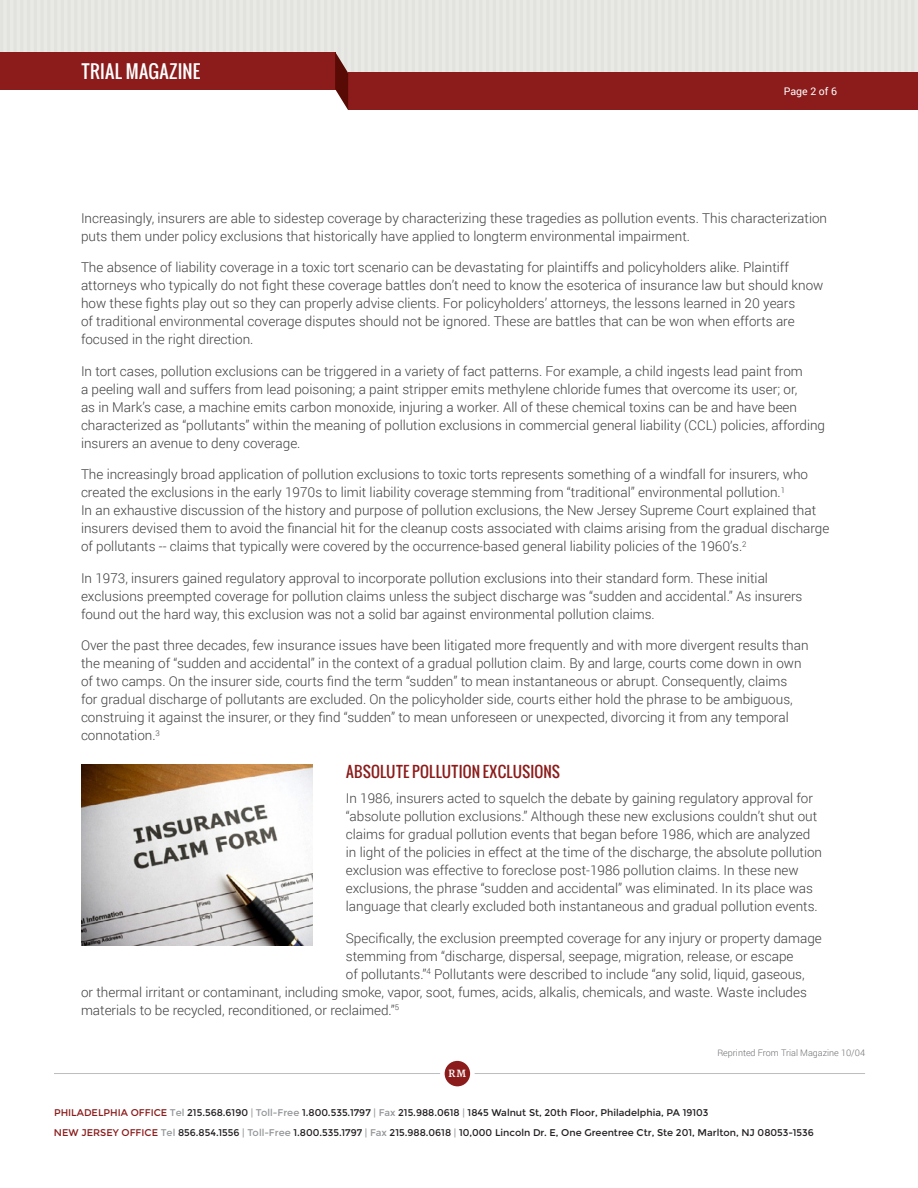
<style>
.page{position:relative;width:918px;height:1188px;background:#fff}
.page>*{position:absolute;margin:0;border:0;box-sizing:border-box;transform-origin:0 0}
.t1{font:18px "Oswald";color:#fff}
.t2{font:15px "Oswald";color:#8b1c1b}
.t3{font:300 13.5px/18px "Roboto";color:#3e3e3f}
.t4{font:10.5px "Roboto";color:#fff}
.t5{font:9.75px/19.5px "Montserrat";color:#231f20}
.t6{font:700 9.6px "Merriweather";color:#fff}
.t7{font:300 9px "Roboto";color:#6c6d70}
.s1{color:#8b1c1b}
.s2{color:#939598}
.s3{color:#95979a}
</style>
<div class="page">
<hr style="left:54px;top:1073px;width:811px;height:1px;background:#bcbdc0">
<svg style="left:442px;top:1059px;width:30px;height:30px"></svg>
<div style="left:440px;top:1056px;width:35px;height:35px;border:4px solid #fff;border-radius:50%"></div>
<div style="left:0;top:0;width:918px;height:73px;background:#e6e6e2"></div>
<div style="left:348px;top:73px;width:570px;height:37px;background:#8b1c1b"></div>
<div style="left:0;top:52px;width:335px;height:37px;background:#8b1c1b"></div>
<svg style="left:335px;top:52px;width:13px;height:58px"></svg>
<img style="left:81px;top:765px;width:231px;height:181px">
<h1 class="t1" style="left:81px;top:58px;width:121px">TRIAL MAGAZINE</h1>
<p class="t4" style="left:784px;top:84px;width:55px">Page 2 of 6</p>
<p class="t3" style="left:81px;top:208px;width:748px">Increasingly, insurers are able to sidestep coverage by characterizing these tragedies as pollution events. This characterization puts them under policy exclusions that historically have applied to longterm environmental impairment.</p>
<p class="t3" style="left:81px;top:258px;width:744px">The absence of liability coverage in a toxic tort scenario can be devastating for plaintiffs and policyholders alike. Plaintiff attorneys who typically do not fight these coverage battles don’t need to know the esoterica of insurance law but should know how these fights play out so they can properly advise clients. For policyholders’ attorneys, the lessons learned in 20 years<br>of traditional environmental coverage disputes should not be ignored. These are battles that can be won when efforts are focused in the right direction.</p>
<p class="t3" style="left:81px;top:361px;width:746px">In tort cases, pollution exclusions can be triggered in a variety of fact patterns. For example, a child ingests lead paint from<br>a peeling wall and suffers from lead poisoning; a paint stripper emits methylene chloride fumes that overcome its user; or,<br>as in Mark’s case, a machine emits carbon monoxide, injuring a worker. All of these chemical toxins can be and have been characterized as “pollutants” within the meaning of pollution exclusions in commercial general liability (CCL) policies, affording insurers an avenue to deny coverage.</p>
<p class="t3" style="left:81px;top:465px;width:750px">The increasingly broad application of pollution exclusions to toxic torts represents something of a windfall for insurers, who created the exclusions in the early 1970s to limit liability coverage stemming from “traditional” environmental pollution.<sup>1<br></sup>In an exhaustive discussion of the history and purpose of pollution exclusions, the New Jersey Supreme Court explained that insurers devised them to avoid the financial hit for the cleanup costs associated with claims arising from the gradual discharge of pollutants -- claims that typically were covered by the occurrence-based general liability policies of the 1960’s.<sup>2</sup></p>
<p class="t3" style="left:81px;top:568px;width:723px">In 1973, insurers gained regulatory approval to incorporate pollution exclusions into their standard form. These initial exclusions preempted coverage for pollution claims unless the subject discharge was “sudden and accidental.” As insurers found out the hard way, this exclusion was not a solid bar against environmental pollution claims.</p>
<p class="t3" style="left:81px;top:636px;width:729px">Over the past three decades, few insurance issues have been litigated more frequently and with more divergent results than the meaning of “sudden and accidental” in the context of a gradual pollution claim. By and large, courts come down in own of two camps. On the insurer side, courts find the term “sudden” to mean instantaneous or abrupt. Consequently, claims<br>for gradual discharge of pollutants are excluded. On the policyholder side, courts either hold the phrase to be ambiguous, construing it against the insurer, or they find “sudden” to mean unforeseen or unexpected, divorcing it from any temporal connotation.<sup>3</sup></p>
<p class="t2" style="left:346px;top:760px;width:216px">ABSOLUTE POLLUTION EXCLUSIONS</p>
<p class="t3" style="left:346px;top:789px;width:478px">In 1986, insurers acted to squelch the debate by gaining regulatory approval for “absolute pollution exclusions.” Although these new exclusions couldn’t shut out claims for gradual pollution events that began before 1986, which are analyzed in light of the policies in effect at the time of the discharge, the absolute pollution exclusion was effective to foreclose post-1986 pollution claims. In these new exclusions, the phrase “sudden and accidental” was eliminated. In its place was language that clearly excluded both instantaneous and gradual pollution events.</p>
<p class="t3" style="left:346px;top:928px;width:477px">Specifically, the exclusion preempted coverage for any injury or property damage</p>
<p class="t3" style="left:346px;top:946px;width:449px">stemming from “discharge, dispersal, seepage, migration, release, or escape</p>
<p class="t3" style="left:346px;top:964px;width:460px">of pollutants.”<sup>4</sup> Pollutants were described to include “any solid, liquid, gaseous,</p>
<p class="t3" style="left:81px;top:982px;width:728px">or thermal irritant or contaminant, including smoke, vapor, soot, fumes, acids, alkalis, chemicals, and waste. Waste includes</p>
<p class="t3" style="left:81px;top:1000px;width:320px">materials to be recycled, reconditioned, or reclaimed.”<sup>5</sup></p>
<p class="t6" style="left:449px;top:1068px;width:19px">RM</p>
<p class="t7" style="left:717px;top:1047px;width:149px">Reprinted From Trial Magazine 10/04</p>
<p class="t5" style="left:54px;top:1103px;width:761px"><span class="s1">Philadelphia Office</span> <span class="s2">Tel</span> 215.568.6190 <span class="s3">|</span> <span class="s2">Toll-Free</span> 1.800.535.1797 <span class="s3">|</span> <span class="s2">Fax</span> 215.988.0618 <span class="s3">|</span> 1845 Walnut St, 20th Floor, Philadelphia, PA 19103<br><span class="s1">new jersey o ffice</span> <span class="s2">Tel</span> 856.854.1556 <span class="s3">|</span> <span class="s2">Toll-Free</span> 1.800.535.1797 <span class="s3">|</span> <span class="s2">Fax</span> 215.988.0618 <span class="s3">|</span> 10,000 Lincoln Dr. E, One Greentree Ctr, Ste 201, Marlton, NJ 08053-1536</p>
</div>
